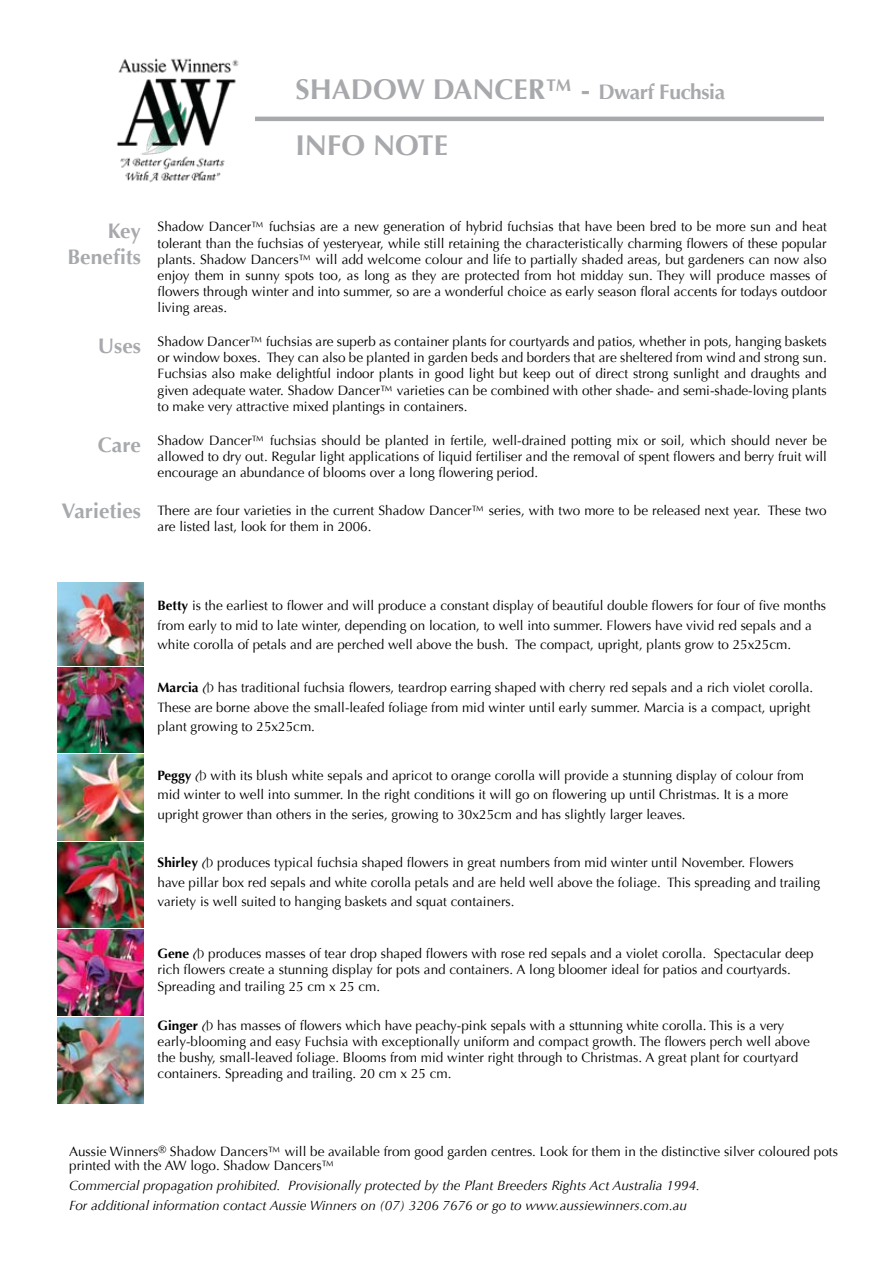
<style>
.page{position:relative;width:893px;height:1263px;background:#fff}
.page>*{position:absolute;margin:0;border:0;box-sizing:border-box;transform-origin:0 0}
.t1{font:700 28.5px/55.5px "Optima";color:#a7a9ac}
.t2{font:700 21px/25.5px "Optima";color:#a7a9ac;text-align:right}
.t3{font:13.5px/16.2px "Optima";color:#000}
.t4{font:italic 13.5px/19.8px "Optima";color:#000}
.s1{font-size:21px}
.s2{font-weight:700;font-size:21px;color:#a7a9ac}
.s3{font-weight:700}
.s4{font-family:"PB Rsfont"}
</style>
<div class="page">
<hr style="left:255px;top:117px;width:569px;height:4px;background:#a7a9ac">
<img style="left:117px;top:58px;width:122px;height:125px">
<img style="left:58px;top:582px;width:85px;height:83px">
<img style="left:58px;top:667px;width:85px;height:86px">
<img style="left:58px;top:755px;width:85px;height:85px">
<img style="left:58px;top:842px;width:85px;height:86px">
<img style="left:58px;top:930px;width:85px;height:85px">
<img style="left:58px;top:1017px;width:85px;height:86px">
<h1 class="t1" style="left:295px;top:62px;width:431px">Shadow Dancer™ - <span class="s1">Dwarf Fuchsia<br></span>INFO NOTE</h1>
<h2 class="t2" style="left:67px;top:219px;width:75px">Key<br>Benefits</h2>
<p class="t3" style="left:158px;top:219px;width:671px;text-align:justify">Shadow Dancer™ fuchsias are a new generation of hybrid fuchsias that have been bred to be more sun and heat tolerant than the fuchsias of yesteryear, while still retaining the characteristically charming flowers of these popular plants. Shadow Dancers™ will add welcome colour and life to partially shaded areas, but gardeners can now also enjoy them in sunny spots too, as long as they are protected from hot midday sun. They will produce masses of flowers through winter and into summer, so are a wonderful choice as early season floral accents for todays outdoor living areas.</p>
<p class="t3" style="left:158px;top:334px;width:671px;text-align:justify;text-indent:-60px"><span class="s2">Uses</span> Shadow Dancer™ fuchsias are superb as container plants for courtyards and patios, whether in pots, hanging baskets or window boxes. They can also be planted in garden beds and borders that are sheltered from wind and strong sun.<br>Fuchsias also make delightful indoor plants in good light but keep out of direct strong sunlight and draughts and given adequate water. Shadow Dancer™ varieties can be combined with other shade- and semi-shade-loving plants to make very attractive mixed plantings in containers.</p>
<p class="t3" style="left:158px;top:432px;width:671px;text-align:justify;text-indent:-60px"><span class="s2">Care</span> Shadow Dancer™ fuchsias should be planted in fertile, well-drained potting mix or soil, which should never be allowed to dry out. Regular light applications of liquid fertiliser and the removal of spent flowers and berry fruit will encourage an abundance of blooms over a long flowering period.</p>
<p class="t3" style="left:158px;top:502px;width:671px;text-indent:-96px"><span class="s2">Varieties</span> There are four varieties in the current Shadow Dancer™ series, with two more to be released next year. These two are listed last, look for them in 2006.</p>
<p class="t3" style="left:158px;top:596px;width:670px;line-height:19.5px"><span class="s3">Betty</span> is the earliest to flower and will produce a constant display of beautiful double flowers for four of five months from early to mid to late winter, depending on location, to well into summer. Flowers have vivid red sepals and a white corolla of petals and are perched well above the bush. The compact, upright, plants grow to 25x25cm.</p>
<p class="t3" style="left:158px;top:678px;width:657px;line-height:19.5px"><span class="s3">Marcia</span> <span class="s4">A</span> has traditional fuchsia flowers, teardrop earring shaped with cherry red sepals and a rich violet corolla.<br>These are borne above the small-leafed foliage from mid winter until early summer. Marcia is a compact, upright plant growing to 25x25cm.</p>
<p class="t3" style="left:158px;top:766px;width:648px;line-height:19.5px"><span class="s3">Peggy</span> <span class="s4">A</span> with its blush white sepals and apricot to orange corolla will provide a stunning display of colour from mid winter to well into summer. In the right conditions it will go on flowering up until Christmas. It is a more upright grower than others in the series, growing to 30x25cm and has slightly larger leaves.</p>
<p class="t3" style="left:158px;top:853px;width:664px;line-height:19.5px"><span class="s3">Shirley</span> <span class="s4">A</span> produces typical fuchsia shaped flowers in great numbers from mid winter until November. Flowers have pillar box red sepals and white corolla petals and are held well above the foliage. This spreading and trailing variety is well suited to hanging baskets and squat containers.</p>
<p class="t3" style="left:158px;top:946px;width:657px"><span class="s3">Gene</span> <span class="s4">A</span> produces masses of tear drop shaped flowers with rose red sepals and a violet corolla. Spectacular deep rich flowers create a stunning display for pots and containers. A long bloomer ideal for patios and courtyards.<br>Spreading and trailing 25 cm x 25 cm.</p>
<p class="t3" style="left:158px;top:1017px;width:654px"><span class="s3">Ginger</span> <span class="s4">A</span> has masses of flowers which have peachy-pink sepals with a sttunning white corolla. This is a very early-blooming and easy Fuchsia with exceptionally uniform and compact growth. The flowers perch well above the bushy, small-leaved foliage. Blooms from mid winter right through to Christmas. A great plant for courtyard containers. Spreading and trailing. 20 cm x 25 cm.</p>
<p class="t3" style="left:69px;top:1145px;width:770px;line-height:13.5px">Aussie Winners<sup>®</sup> Shadow Dancers™ will be available from good garden centres. Look for them in the distinctive silver coloured pots printed with the AW logo. Shadow Dancers™</p>
<p class="t4" style="left:69px;top:1175px;width:632px">Commercial propagation prohibited. Provisionally protected by the Plant Breeders Rights Act Australia 1994.<br>For additional information contact Aussie Winners on (07) 3206 7676 or go to www.aussiewinners.com.au</p>
</div>
